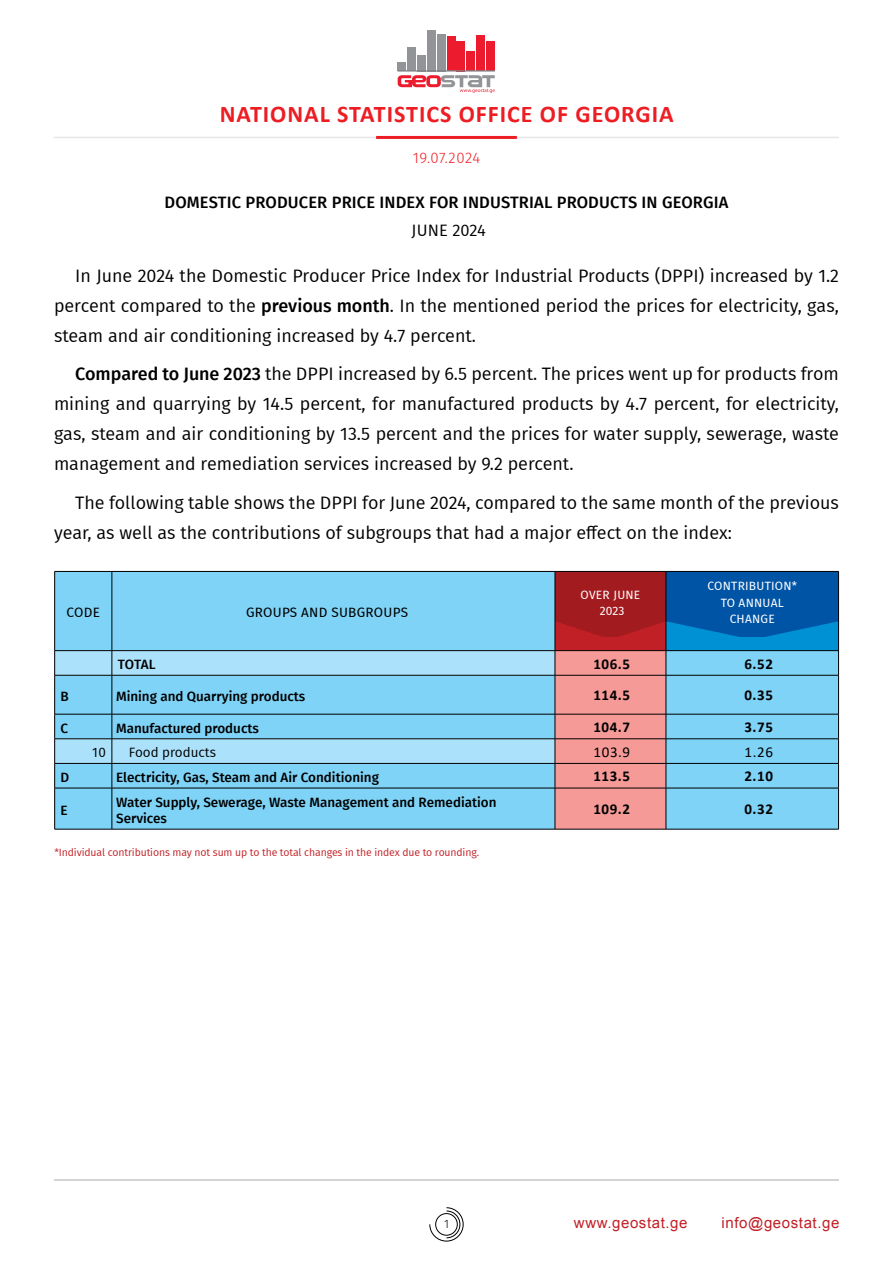
<style>
.page{position:relative;width:893px;height:1263px;background:#fff}
.page>*{position:absolute;margin:0;border:0;box-sizing:border-box;transform-origin:0 0}
.t1{font:700 24px "Calibri";letter-spacing:.04em;color:#ed1d24}
.t2{font:18px/30px "Fira GO";color:#000;text-align:justify}
.t3{font:500 16.5px "Fira GO";letter-spacing:.01em;color:#000}
.t4{font:16.5px "Fira GO";letter-spacing:.005em;color:#000}
.t5{font:700 15px "Calibri";letter-spacing:.04em;color:#000}
.t6{font:15px "BPG Ingiri Arial";letter-spacing:.04em;color:#c12026}
.t7{font:300 15px "Fira GO";letter-spacing:.025em;color:#ed1d24}
.t8{font:15px "Calibri";color:#000}
.t9{font:500 13.5px/16.5px "Fira GO";color:#000}
.t10{font:13.5px "Fira GO";letter-spacing:.02em;color:#000}
.t11{font:13.5px "Fira GO";color:#000}
.t12{font:12px/16.5px "Fira GO";letter-spacing:.02em;color:#fff;text-align:center}
.t13{font:300 12px "Fira GO";color:#000}
.t14{font:10.5px "Fira GO";letter-spacing:-.01em;color:#c12026}
.s1{font-weight:500}
</style>
<div class="page">
<hr style="left:54px;top:1179px;width:785px;height:1px;background:#a7a9ac">
<svg style="left:429px;top:1207px;width:35px;height:34px"></svg>
<hr style="left:54px;top:137px;width:785px;height:1px;background:#e6e7e8">
<hr style="left:376px;top:136px;width:141px;height:3px;background:#ed1d24">
<div style="left:398px;top:62px;width:8px;height:9px;background:#929497"></div>
<div style="left:407px;top:47px;width:9px;height:24px;background:#929497"></div>
<div style="left:417px;top:55px;width:9px;height:16px;background:#929497"></div>
<div style="left:427px;top:30px;width:9px;height:41px;background:#929497"></div>
<div style="left:437px;top:34px;width:9px;height:37px;background:#929497"></div>
<div style="left:447px;top:36px;width:8px;height:35px;background:#ec1b2e"></div>
<div style="left:457px;top:41px;width:8px;height:30px;background:#ec1b2e"></div>
<div style="left:466px;top:51px;width:9px;height:20px;background:#ec1b2e"></div>
<div style="left:476px;top:36px;width:9px;height:35px;background:#ec1b2e"></div>
<div style="left:486px;top:42px;width:9px;height:29px;background:#ec1b2e"></div>
<hr style="left:398px;top:70px;width:97px;height:2px;background:#808184">
<svg style="left:398px;top:75px;width:97px;height:18px"></svg>
<svg style="left:556px;top:572px;width:282px;height:257px;background:#6396bf"></svg>
<div style="left:55px;top:572px;width:500px;height:78px;background:#7ed3f7"></div>
<hr style="left:555px;top:572px;width:1px;height:78px;background:#000">
<hr style="left:666px;top:572px;width:1px;height:78px;background:#000">
<hr style="left:112px;top:572px;width:1px;height:78px;background:#000">
<hr style="left:54px;top:829px;width:58px;height:1px;background:#000">
<hr style="left:112px;top:829px;width:443px;height:1px;background:#000">
<hr style="left:54px;top:571px;width:58px;height:1px;background:#000">
<hr style="left:54px;top:572px;width:1px;height:78px;background:#000">
<hr style="left:112px;top:571px;width:443px;height:1px;background:#000">
<hr style="left:555px;top:571px;width:111px;height:1px;background:#000">
<hr style="left:666px;top:571px;width:173px;height:1px;background:#000">
<hr style="left:838px;top:572px;width:1px;height:78px;background:#000">
<hr style="left:54px;top:650px;width:58px;height:1px;background:#000">
<hr style="left:112px;top:650px;width:443px;height:1px;background:#000">
<hr style="left:555px;top:650px;width:111px;height:1px;background:#000">
<hr style="left:555px;top:829px;width:111px;height:1px;background:#000">
<hr style="left:666px;top:650px;width:173px;height:1px;background:#000">
<svg style="left:838px;top:651px;width:1px;height:24px"></svg>
<hr style="left:666px;top:675px;width:173px;height:1px;background:#000">
<hr style="left:838px;top:675px;width:1px;height:39px;background:#000">
<hr style="left:666px;top:714px;width:173px;height:1px;background:#000">
<hr style="left:666px;top:738px;width:173px;height:1px;background:#000">
<hr style="left:666px;top:763px;width:173px;height:1px;background:#000">
<svg style="left:838px;top:714px;width:1px;height:74px"></svg>
<hr style="left:666px;top:788px;width:173px;height:1px;background:#000">
<hr style="left:838px;top:788px;width:1px;height:41px;background:#000">
<hr style="left:666px;top:829px;width:173px;height:1px;background:#000">
<svg style="left:54px;top:651px;width:613px;height:178px;background:#98c4de"></svg>
<hr style="left:54px;top:788px;width:58px;height:1px;background:#000">
<hr style="left:112px;top:788px;width:443px;height:1px;background:#000">
<h1 class="t1" style="left:220px;top:97px;width:455px">NATIONAL STATISTICS OFFICE OF GEORGIA</h1>
<p class="t7" style="left:413px;top:149px;width:69px">19.07.2024</p>
<p class="t3" style="left:165px;top:193px;width:565px">DOMESTIC PRODUCER PRICE INDEX FOR INDUSTRIAL PRODUCTS IN GEORGIA</p>
<p class="t4" style="left:412px;top:221px;width:76px">JUNE 2024</p>
<p class="t2" style="left:54px;top:260px;width:786px;text-indent:21px">In June 2024 the Domestic Producer Price Index for Industrial Products (DPPI) increased by 1.2 percent compared to the <span class="s1">previous month</span>. In the mentioned period the prices for electricity, gas, steam and air conditioning increased by 4.7 percent.</p>
<p class="t2" style="left:54px;top:359px;width:787px;text-indent:21px"><span class="s1">Compared to June 2023</span> the DPPI increased by 6.5 percent. The prices went up for products from mining and quarrying by 14.5 percent, for manufactured products by 4.7 percent, for electricity, gas, steam and air conditioning by 13.5 percent and the prices for water supply, sewerage, waste management and remediation services increased by 9.2 percent.</p>
<p class="t2" style="left:54px;top:488px;width:786px;text-indent:21px">The following table shows the DPPI for June 2024, compared to the same month of the previous year, as well as the contributions of subgroups that had a major effect on the index:</p>
<p class="t10" style="left:67px;top:605px;width:35px">CODE</p>
<p class="t10" style="left:246px;top:605px;width:163px">GROUPS AND SUBGROUPS</p>
<p class="t12" style="left:581px;top:586px;width:61px">OVER JUNE<br>2023</p>
<p class="t12" style="left:707px;top:578px;width:91px">CONTRIBUTION*<br>TO ANNUAL<br>CHANGE</p>
<p class="t9" style="left:118px;top:656px;width:39px">TOTAL</p>
<p class="t5" style="left:593px;top:653px;width:38px">106.5</p>
<p class="t5" style="left:744px;top:653px;width:30px">6.52</p>
<p class="t9" style="left:61px;top:688px;width:10px">B</p>
<p class="t9" style="left:116px;top:688px;width:191px">Mining and Quarrying products</p>
<p class="t5" style="left:593px;top:685px;width:38px">114.5</p>
<p class="t5" style="left:744px;top:685px;width:30px">0.35</p>
<p class="t9" style="left:61px;top:720px;width:9px">C</p>
<p class="t9" style="left:116px;top:720px;width:144px">Manufactured products</p>
<p class="t5" style="left:593px;top:716px;width:38px">104.7</p>
<p class="t5" style="left:744px;top:716px;width:30px">3.75</p>
<p class="t11" style="left:92px;top:745px;width:15px">10</p>
<p class="t11" style="left:129px;top:745px;width:89px">Food products</p>
<p class="t8" style="left:594px;top:741px;width:38px">103.9</p>
<p class="t8" style="left:745px;top:741px;width:30px">1.26</p>
<p class="t9" style="left:61px;top:769px;width:10px">D</p>
<p class="t9" style="left:116px;top:769px;width:264px">Electricity, Gas, Steam and Air Conditioning</p>
<p class="t5" style="left:593px;top:766px;width:38px">113.5</p>
<p class="t5" style="left:744px;top:766px;width:30px">2.10</p>
<p class="t9" style="left:61px;top:802px;width:9px">E</p>
<p class="t9" style="left:116px;top:794px;width:382px">Water Supply, Sewerage, Waste Management and Remediation<br>Services</p>
<p class="t5" style="left:593px;top:799px;width:38px">109.2</p>
<p class="t5" style="left:744px;top:799px;width:30px">0.32</p>
<p class="t14" style="left:54px;top:846px;width:426px">*Individual contributions may not sum up to the total changes in the index due to rounding.</p>
<p class="t13" style="left:444px;top:1217px;width:6px">1</p>
<p class="t6" style="left:574px;top:1213px;width:115px">www.geostat.ge</p>
<p class="t6" style="left:722px;top:1213px;width:119px">info@geostat.ge</p>
</div>
